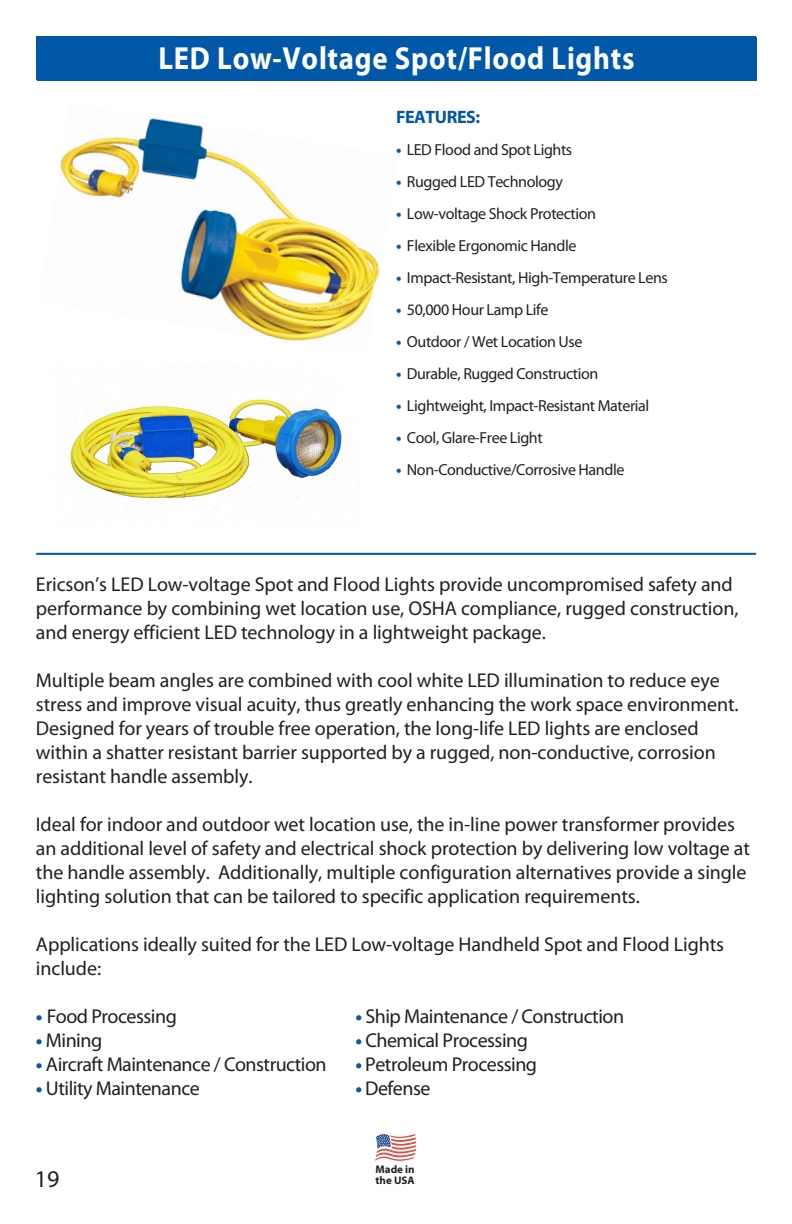
<style>
.page{position:relative;width:792px;height:1224px;background:#fff}
.page>*{position:absolute;margin:0;border:0;box-sizing:border-box;transform-origin:0 0}
.t1{font:700 40px "Myriad Pro";color:#fff}
.t2{font:700 32px "Myriad Pro";letter-spacing:.025em;color:#fff;scale:.9 1}
.t3{font:24px "Myriad Pro";color:#231f20}
.t4{font:20px/24px "Myriad Pro";letter-spacing:-.005em;color:#231f20}
.t5{font:20px "Myriad Pro";letter-spacing:-.025em;color:#231f20}
.t6{font:700 18px "Myriad Pro";letter-spacing:-.025em;color:#0157a8}
.t7{font:16px "Myriad Pro";letter-spacing:-.025em;color:#231f20}
.t8{font:700 11px/11px "Myriad Pro";color:#231f20}
.s1{font-weight:700;color:#0157a8}
</style>
<div class="page">
<div style="left:36px;top:37px;width:720px;height:43px;background:#0157a8"></div>
<hr style="left:36px;top:553px;width:720px;height:2px;background:#0157a8">
<svg style="left:375px;top:1133px;width:42px;height:29px"></svg>
<img style="left:60px;top:118px;width:320px;height:223px">
<img style="left:61px;top:366px;width:299px;height:160px">
<h1 class="t1" style="left:357px;top:33px;width:81px">Text</h1>
<h2 class="t2" style="left:158px;top:37px;width:531px">LED Low-Voltage Spot/Flood Lights</h2>
<p class="t6" style="left:396px;top:105px;width:86px">FEATURES:</p>
<p class="t7" style="left:396px;top:140px;width:178px"><span class="s1">•</span> LED Flood and Spot Lights</p>
<p class="t7" style="left:396px;top:172px;width:168px"><span class="s1">•</span> Rugged LED Technology</p>
<p class="t7" style="left:396px;top:204px;width:202px"><span class="s1">•</span> Low-voltage Shock Protection</p>
<p class="t7" style="left:396px;top:236px;width:182px"><span class="s1">•</span> Flexible Ergonomic Handle</p>
<p class="t7" style="left:396px;top:268px;width:273px"><span class="s1">•</span> Impact-Resistant, High-Temperature Lens</p>
<p class="t7" style="left:396px;top:300px;width:154px"><span class="s1">•</span> 50,000 Hour Lamp Life</p>
<p class="t7" style="left:396px;top:332px;width:188px"><span class="s1">•</span> Outdoor / Wet Location Use</p>
<p class="t7" style="left:396px;top:364px;width:204px"><span class="s1">•</span> Durable, Rugged Construction</p>
<p class="t7" style="left:396px;top:396px;width:255px"><span class="s1">•</span> Lightweight, Impact-Resistant Material</p>
<p class="t7" style="left:396px;top:428px;width:148px"><span class="s1">•</span> Cool, Glare-Free Light</p>
<p class="t7" style="left:396px;top:460px;width:230px"><span class="s1">•</span> Non-Conductive/Corrosive Handle</p>
<p class="t4" style="left:36px;top:572px;width:704px">Ericson’s LED Low-voltage Spot and Flood Lights provide uncompromised safety and performance by combining wet location use, OSHA compliance, rugged construction, and energy efficient LED technology in a lightweight package.</p>
<p class="t4" style="left:36px;top:668px;width:704px">Multiple beam angles are combined with cool white LED illumination to reduce eye stress and improve visual acuity, thus greatly enhancing the work space environment.<br>Designed for years of trouble free operation, the long-life LED lights are enclosed within a shatter resistant barrier supported by a rugged, non-conductive, corrosion resistant handle assembly.</p>
<p class="t4" style="left:36px;top:812px;width:716px">Ideal for indoor and outdoor wet location use, the in-line power transformer provides an additional level of safety and electrical shock protection by delivering low voltage at the handle assembly. Additionally, multiple configuration alternatives provide a single lighting solution that can be tailored to specific application requirements.</p>
<p class="t4" style="left:36px;top:932px;width:690px">Applications ideally suited for the LED Low-voltage Handheld Spot and Flood Lights include:</p>
<p class="t5" style="left:36px;top:1004px;width:142px"><span class="s1">•</span> Food Processing</p>
<p class="t5" style="left:355px;top:1004px;width:270px"><span class="s1">•</span> Ship Maintenance / Construction</p>
<p class="t4" style="left:36px;top:1028px;width:68px"><span class="s1">•</span> Mining</p>
<p class="t5" style="left:355px;top:1028px;width:174px"><span class="s1">•</span> Chemical Processing</p>
<p class="t5" style="left:36px;top:1052px;width:292px"><span class="s1">•</span> Aircraft Maintenance / Construction</p>
<p class="t5" style="left:355px;top:1052px;width:183px"><span class="s1">•</span> Petroleum Processing</p>
<p class="t5" style="left:36px;top:1076px;width:165px"><span class="s1">•</span> Utility Maintenance</p>
<p class="t5" style="left:355px;top:1076px;width:77px"><span class="s1">•</span> Defense</p>
<p class="t3" style="left:35px;top:1164px;width:26px">19</p>
<p class="t8" style="left:376px;top:1164px;width:41px">Made in the USA</p>
</div>
